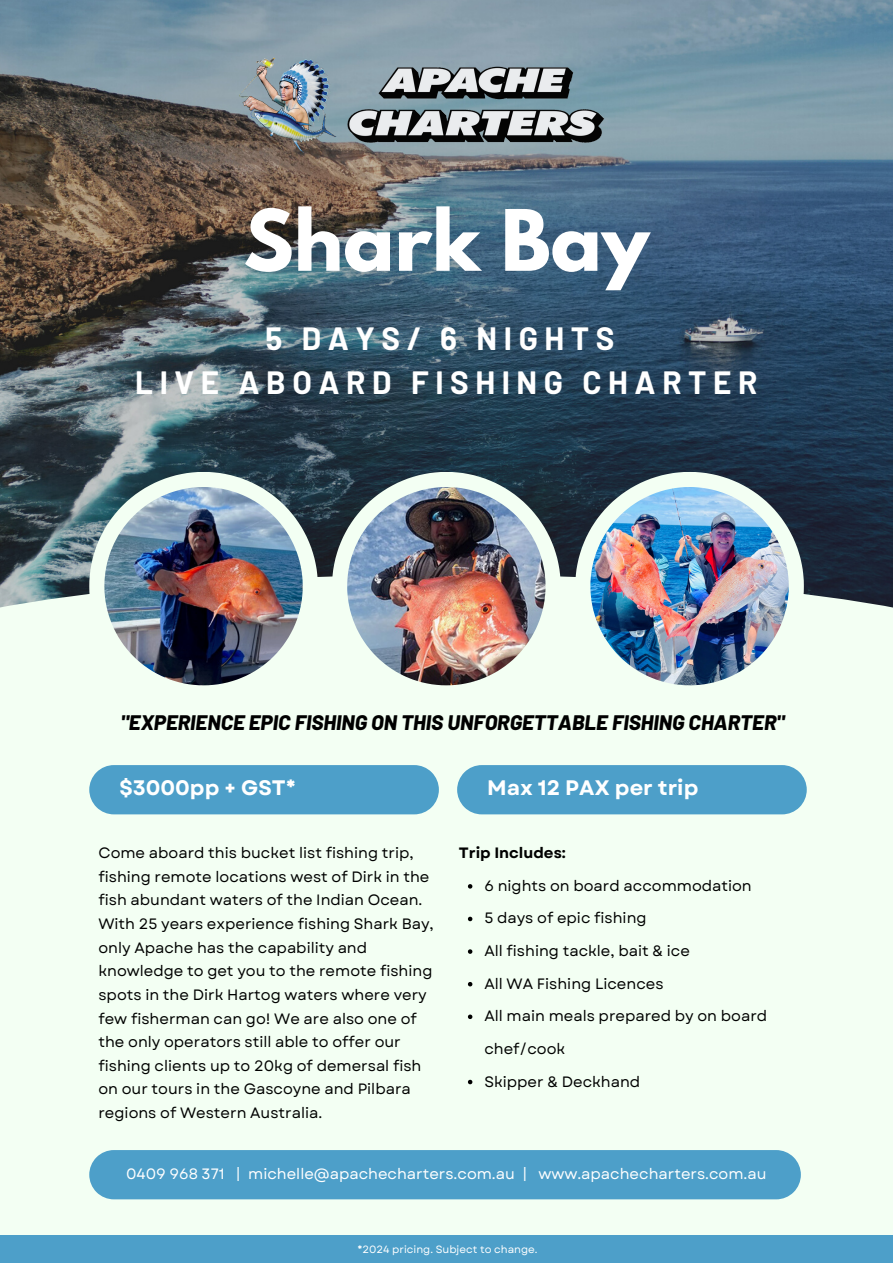
<style>
.page{position:relative;width:893px;height:1264px;background:#fff}
.page>*{position:absolute;margin:0;border:0;box-sizing:border-box;transform-origin:0 0}
.t1{font:700 75px "League Spartan";color:#fff}
.t2{font:700 31.5px "Barlow";letter-spacing:.21em;color:#fff}
.t3{font:700 22.5px "Garet";color:#fff}
.t4{font:italic 800 21px "Barlow";color:#000}
.t5{font:700 21px "Garet";color:#fff}
.t6{font:15px/23.5px "Garet";color:#000}
.t7{font:15px "Garet";color:#fff}
.t8{font:700 15px "Garet";color:#000}
.t9{font:10.5px "Garet";color:#fff}
</style>
<div class="page">
<div style="left:0;top:0;width:892px;height:1262px;background:#f3fff3"></div>
<img style="left:0;top:0;width:892px;height:574px">
<svg style="left:0;top:574px;width:892px;height:34px"></svg>
<svg style="left:332px;top:472px;width:228px;height:214px"></svg>
<img style="left:347px;top:487px;width:198px;height:198px">
<svg style="left:89px;top:472px;width:229px;height:214px"></svg>
<img style="left:104px;top:487px;width:199px;height:198px">
<svg style="left:575px;top:472px;width:228px;height:214px"></svg>
<img style="left:590px;top:487px;width:198px;height:198px">
<div style="left:89px;top:765px;width:350px;height:49px;background:#4d9fc9"></div>
<div style="left:0;top:1234px;width:892px;height:28px;background:#4d9fc9"></div>
<img style="left:227px;top:38px;width:403px;height:123px">
<div style="left:89px;top:1150px;width:711px;height:49px;background:#4d9fc9"></div>
<div style="left:457px;top:765px;width:349px;height:49px;background:#4d9fc9"></div>
<svg style="left:468px;top:884px;width:4px;height:4px"></svg>
<svg style="left:468px;top:916px;width:4px;height:5px"></svg>
<svg style="left:468px;top:949px;width:4px;height:4px"></svg>
<svg style="left:468px;top:982px;width:4px;height:4px"></svg>
<svg style="left:468px;top:1014px;width:4px;height:5px"></svg>
<svg style="left:468px;top:1079px;width:4px;height:5px"></svg>
<p class="t1" style="left:243px;top:203px;width:407px">Shark Bay</p>
<p class="t2" style="left:265px;top:319px;width:350px">5 DAYS/ 6 NIGHTS</p>
<p class="t2" style="left:135px;top:362px;width:624px">LIVE ABOARD FISHING CHARTER</p>
<p class="t4" style="left:121px;top:708px;width:665px">"EXPERIENCE EPIC FISHING ON THIS UNFORGETTABLE FISHING CHARTER"</p>
<p class="t5" style="left:119px;top:772px;width:178px">$3000pp + GST*</p>
<p class="t6" style="left:98px;top:841px;width:332px">Come aboard this bucket list fishing trip, fishing remote locations west of Dirk in the fish abundant waters of the Indian Ocean.</p>
<p class="t6" style="left:98px;top:912px;width:337px">With 25 years experience fishing Shark Bay, only Apache has the capability and knowledge to get you to the remote fishing spots in the Dirk Hartog waters where very few fisherman can go! We are also one of the only operators still able to offer our fishing clients up to 20kg of demersal fish on our tours in the Gascoyne and Pilbara regions of Western Australia.</p>
<p class="t3" style="left:605px;top:770px;width:78px">$1,400</p>
<p class="t5" style="left:487px;top:772px;width:213px">Max 12 PAX per trip</p>
<p class="t8" style="left:459px;top:842px;width:108px">Trip Includes:</p>
<p class="t6" style="left:484px;top:873px;width:269px">6 nights on board accommodation</p>
<p class="t6" style="left:484px;top:906px;width:164px">5 days of epic fishing</p>
<p class="t6" style="left:484px;top:939px;width:207px">All fishing tackle, bait &amp; ice</p>
<p class="t6" style="left:484px;top:971px;width:181px">All WA Fishing Licences</p>
<p class="t6" style="left:484px;top:999px;width:284px;line-height:32.5px">All main meals prepared by on board chef/cook</p>
<p class="t6" style="left:484px;top:1069px;width:157px">Skipper &amp; Deckhand</p>
<p class="t7" style="left:126px;top:1162px;width:641px">0409 968 371 | michelle@apachecharters.com.au | www.apachecharters.com.au</p>
<p class="t9" style="left:357px;top:1241px;width:182px">*2024 pricing. Subject to change.</p>
</div>
